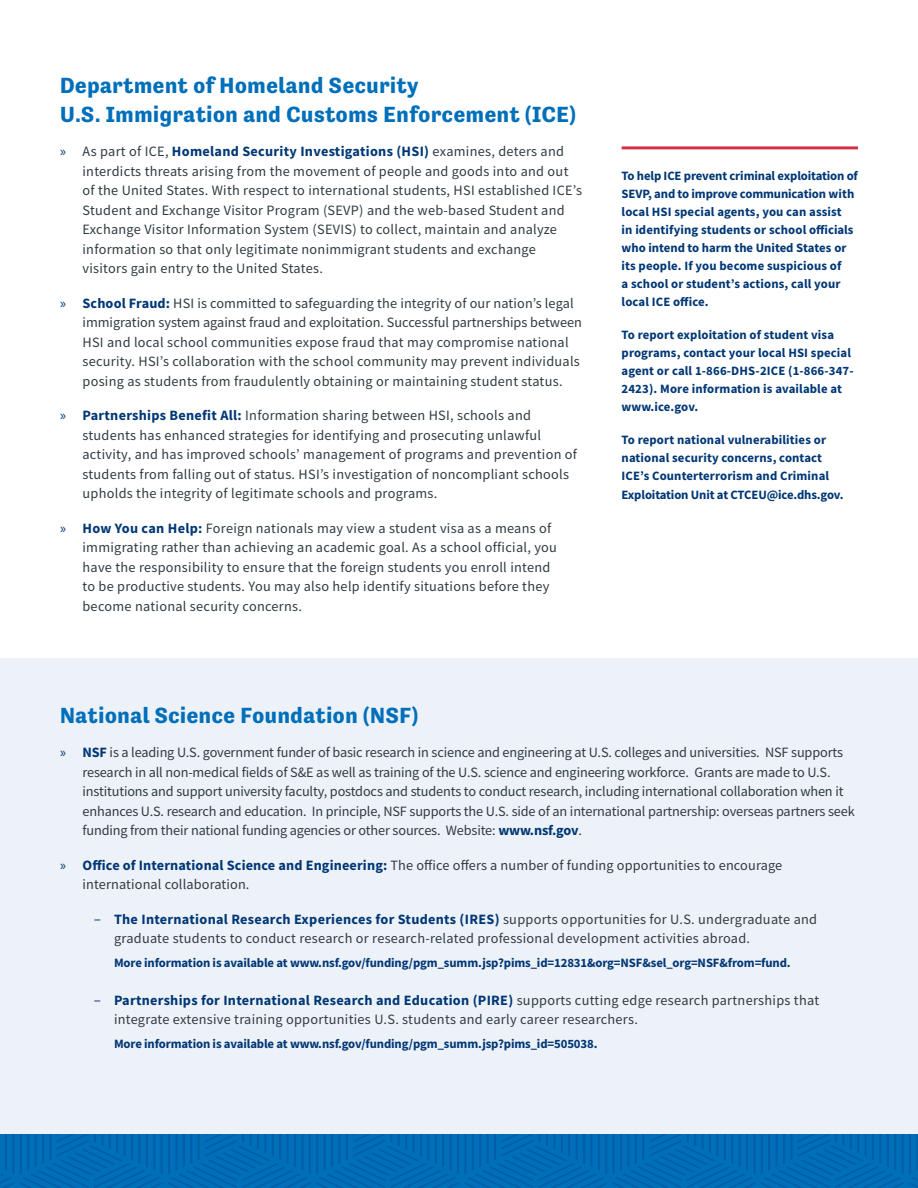
<style>
.page{position:relative;width:918px;height:1188px;background:#fff}
.page>*{position:absolute;margin:0;border:0;box-sizing:border-box;transform-origin:0 0}
.Subhead{font:700 22.5px/28.5px "Tenso";letter-spacing:.03em;color:#006fba}
.t1{font:14.25px/19.5px "Source Sans Pro";letter-spacing:.02em;color:#2f3b41}
.t2{font:14.25px/19.5px "Source Sans Pro";letter-spacing:-.01em;color:#2f3b41}
.body{font:700 12.75px/18px "Source Sans Pro";color:#013775}
.s1{font-family:"Myriad Pro";color:#013775}
.s2{font-weight:700;color:#013775}
.s3{font-family:"Courier New";color:#013775}
</style>
<div class="page">
<svg style="left:0;top:1134px;width:918px;height:54px;background:#006ab4"></svg>
<div style="left:0;top:659px;width:918px;height:475px;background:#edf2f9"></div>
<hr style="left:622px;top:146px;width:236px;height:3px;background:#d63146">
<p class="Subhead" style="left:60px;top:71px;width:517px">Department of Homeland Security<br>U.S. Immigration and Customs Enforcement (ICE)</p>
<p class="t1" style="left:82px;top:142px;width:501px;text-indent:-22px"><span class="s1">»</span> As part of ICE, <span class="s2">Homeland Security Investigations (HSI)</span> examines, deters and interdicts threats arising from the movement of people and goods into and out of the United States. With respect to international students, HSI established ICE’s Student and Exchange Visitor Program (SEVP) and the web-based Student and Exchange Visitor Information System (SEVIS) to collect, maintain and analyze information so that only legitimate nonimmigrant students and exchange visitors gain entry to the United States.</p>
<p class="t1" style="left:82px;top:293px;width:501px;text-indent:-22px"><span class="s1">»</span> <span class="s2">School Fraud:</span> HSI is committed to safeguarding the integrity of our nation’s legal immigration system against fraud and exploitation. Successful partnerships between HSI and local school communities expose fraud that may compromise national security. HSI’s collaboration with the school community may prevent individuals posing as students from fraudulently obtaining or maintaining student status.</p>
<p class="t1" style="left:82px;top:406px;width:496px;text-indent:-22px"><span class="s1">»</span> <span class="s2">Partnerships Benefit All:</span> Information sharing between HSI, schools and students has enhanced strategies for identifying and prosecuting unlawful activity, and has improved schools’ management of programs and prevention of students from falling out of status. HSI’s investigation of noncompliant schools upholds the integrity of legitimate schools and programs.</p>
<p class="t1" style="left:82px;top:518px;width:476px;text-indent:-22px"><span class="s1">»</span> <span class="s2">How You can Help:</span> Foreign nationals may view a student visa as a means of immigrating rather than achieving an academic goal. As a school official, you have the responsibility to ensure that the foreign students you enroll intend to be productive students. You may also help identify situations before they become national security concerns.</p>
<p class="body" style="left:622px;top:167px;width:238px">To help ICE prevent criminal exploitation of SEVP, and to improve communication with local HSI special agents, you can assist<br>in identifying students or school officials who intend to harm the United States or its people. If you become suspicious of<br>a school or student’s actions, call your local ICE office.</p>
<p class="body" style="left:622px;top:326px;width:234px">To report exploitation of student visa programs, contact your local HSI special agent or call 1-866-DHS-2ICE (1-866-347- 2423). More information is available at www.ice.gov.</p>
<p class="body" style="left:622px;top:431px;width:209px">To report national vulnerabilities or national security concerns, contact<br>ICE’s Counterterrorism and Criminal</p>
<p class="body" style="left:622px;top:486px;width:223px">Exploitation Unit at CTCEU@ice.dhs.gov.</p>
<p class="Subhead" style="left:60px;top:701px;width:360px">National Science Foundation (NSF)</p>
<p class="t2" style="left:82px;top:743px;width:774px;text-indent:-22px"><span class="s1">»</span> <span class="s2">NSF</span> is a leading U.S. government funder of basic research in science and engineering at U.S. colleges and universities. NSF supports research in all non-medical fields of S&amp;E as well as training of the U.S. science and engineering workforce. Grants are made to U.S. institutions and support university faculty, postdocs and students to conduct research, including international collaboration when it enhances U.S. research and education. In principle, NSF supports the U.S. side of an international partnership: overseas partners seek funding from their national funding agencies or other sources. Website: <span class="s2">www.nsf.gov</span>.</p>
<p class="t1" style="left:82px;top:855px;width:701px;text-indent:-22px"><span class="s1">»</span> <span class="s2">Office of International Science and Engineering:</span> The office offers a number of funding opportunities to encourage international collaboration.</p>
<p class="t1" style="left:114px;top:909px;width:705px;text-indent:-21px"><span class="s3">-</span> <span class="s2">The International Research Experiences for Students (IRES)</span> supports opportunities for U.S. undergraduate and graduate students to conduct research or research-related professional development activities abroad.</p>
<p class="body" style="left:114px;top:954px;width:678px">More information is available at www.nsf.gov/funding/pgm_summ.jsp?pims_id=12831&amp;org=NSF&amp;sel_org=NSF&amp;from=fund.</p>
<p class="t1" style="left:114px;top:990px;width:707px;text-indent:-21px"><span class="s3">-</span> <span class="s2">Partnerships for International Research and Education (PIRE)</span> supports cutting edge research partnerships that integrate extensive training opportunities U.S. students and early career researchers.</p>
<p class="body" style="left:114px;top:1035px;width:485px">More information is available at www.nsf.gov/funding/pgm_summ.jsp?pims_id=505038.</p>
</div>
